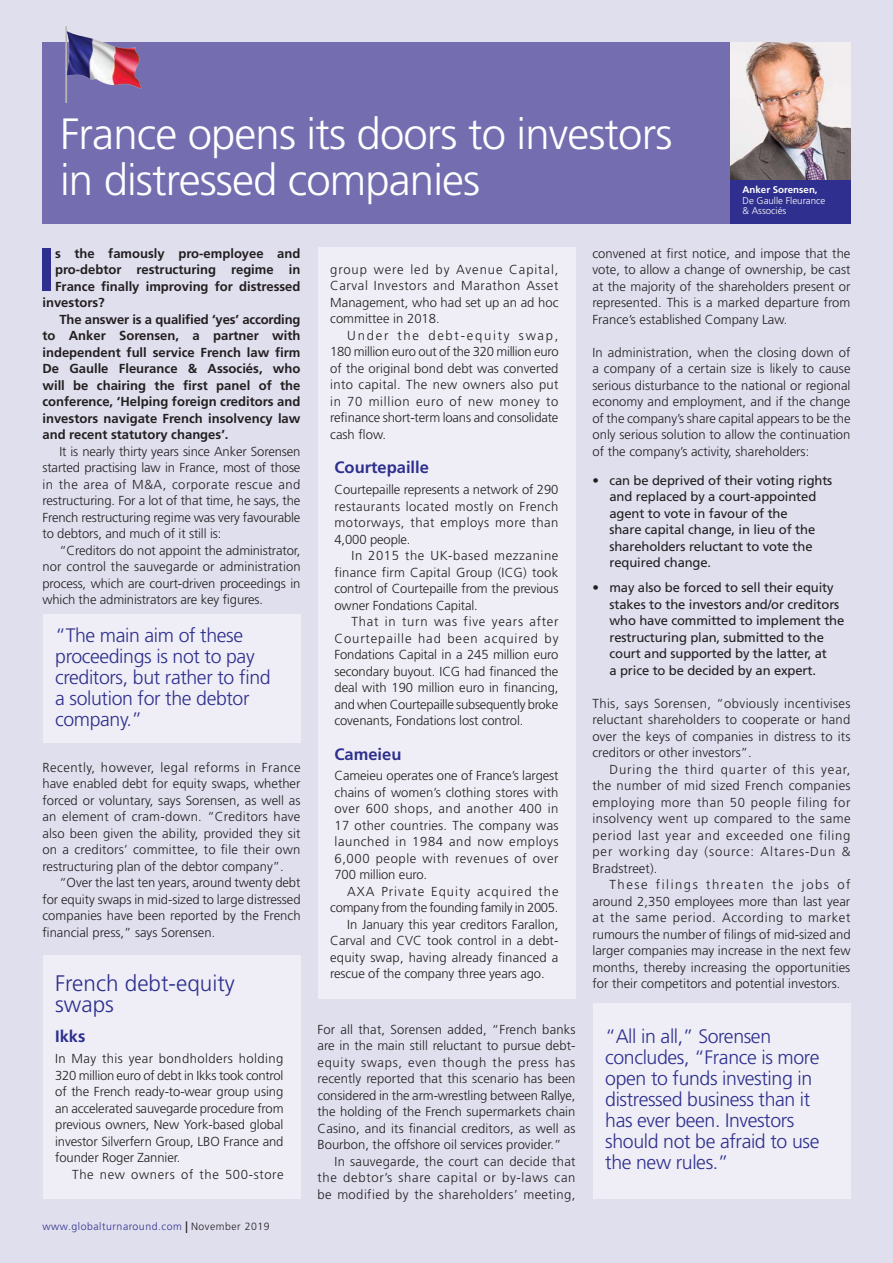
<style>
.page{position:relative;width:893px;height:1263px;background:#e0dfee}
.page>*{position:absolute;margin:0;border:0;box-sizing:border-box;transform-origin:0 0}
.t1{font:700 60.3px "Frutiger";color:#2e2f8e}
.Pull-quote{font:300 43.8px/45.6px "Frutiger";letter-spacing:-.02em;color:#fff}
.Crosshead{font:300 22.5px/21px "Frutiger";color:#2e2f8e}
.Pull-quote-2{font:300 19.5px/21px "Frutiger";letter-spacing:-.02em;color:#2e2f8e}
.Crosshead-2{font:700 16.5px "Frutiger";color:#2e2f8e}
.Body{font:300 13.05px/16.5px "Frutiger";color:#231f20;text-align:justify}
.t2{font:700 13.05px/16.5px "Frutiger";color:#231f20;text-align:justify}
.Body-2{font:13.05px/16.5px "Frutiger";letter-spacing:-.01em;color:#231f20}
.Body-3{font:300 13.05px/16.5px "Frutiger";letter-spacing:-.02em;color:#231f20;text-align:right}
.Body-4{font:300 13.05px "Frutiger";letter-spacing:.05em;color:#231f20}
.t3{font:300 10.5px "Frutiger";letter-spacing:.05em;color:#2e2f8e}
.t4{font:300 9.75px/10.5px "Frutiger";color:#fff}
.s1{font-weight:700}
.s2{font-size:16.65px;color:#231f20}
.s3{color:#231f20}
.s4{font-weight:300}
</style>
<div class="page">
<div style="left:43px;top:43px;width:693px;height:181px;background:#746eb0"></div>
<img style="left:730px;top:43px;width:120px;height:137px">
<div style="left:730px;top:180px;width:120px;height:44px;background:#2e2f8e"></div>
<img style="left:49px;top:26px;width:109px;height:76px">
<div style="left:43px;top:955px;width:257px;height:244px;background:#efeef6"></div>
<div style="left:318px;top:247px;width:257px;height:751px;background:#efeef6"></div>
<div style="left:43px;top:614px;width:257px;height:128px;background:#efeef6"></div>
<div style="left:593px;top:1003px;width:257px;height:196px;background:#efeef6"></div>
<p class="Pull-quote" style="left:60px;top:111px;width:614px">France opens its doors to investors in distressed companies</p>
<p class="t4" style="left:742px;top:185px;width:84px"><span class="s1">Anker Sorensen,<br></span>De Gaulle Fleurance &amp; Associés</p>
<p class="t1" style="left:38px;top:234px;width:18px">I</p>
<p class="t2" style="left:55px;top:245px;width:247px">s the famously pro-employee and</p>
<p class="t2" style="left:55px;top:261px;width:247px">pro-debtor restructuring regime in</p>
<p class="t2" style="left:55px;top:278px;width:247px">France finally improving for distressed</p>
<p class="t2" style="left:42px;top:294px;width:64px">investors?</p>
<p class="t2" style="left:42px;top:311px;width:260px;text-indent:17px">The answer is a qualified ‘yes’ according to Anker Sorensen, a partner with independent full service French law firm De Gaulle Fleurance &amp; Associés, who will be chairing the first panel of the conference, ‘Helping foreign creditors and investors navigate French insolvency law and recent statutory changes’.</p>
<p class="Body" style="left:42px;top:443px;width:260px;text-indent:17px">It is nearly thirty years since Anker Sorensen started practising law in France, most of those in the area of M&amp;A, corporate rescue and restructuring. For a lot of that time, he says, the French restructuring regime was very favourable to debtors, and much of it still is:</p>
<p class="Body" style="left:42px;top:542px;width:260px;text-indent:17px">“Creditors do not appoint the administrator, nor control the sauvegarde or administration process, which are court-driven proceedings in which the administrators are key figures.</p>
<p class="Pull-quote-2" style="left:55px;top:624px;width:217px">“The main aim of these proceedings is not to pay creditors, but rather to find a solution for the debtor company.”</p>
<p class="Body" style="left:42px;top:759px;width:260px">Recently, however, legal reforms in France have enabled debt for equity swaps, whether forced or voluntary, says Sorensen, as well as an element of cram-down. “Creditors have also been given the ability, provided they sit on a creditors’ committee, to file their own restructuring plan of the debtor company”.</p>
<p class="Body" style="left:42px;top:874px;width:260px;text-indent:17px">“Over the last ten years, around twenty debt for equity swaps in mid-sized to large distressed companies have been reported by the French financial press,” says Sorensen.</p>
<p class="Crosshead" style="left:55px;top:972px;width:181px">French debt-equity swaps</p>
<p class="Crosshead-2" style="left:55px;top:1027px;width:32px">Ikks</p>
<p class="Body" style="left:55px;top:1050px;width:230px">In May this year bondholders holding 320 million euro of debt in Ikks took control of the French ready-to-wear group using an accelerated sauvegarde procedure from previous owners, New York-based global investor Silverfern Group, LBO France and founder Roger Zannier.</p>
<p class="Body-4" style="left:72px;top:1167px;width:213px">The new owners of the 500-store</p>
<p class="t3" style="left:43px;top:1220px;width:229px">www.globalturnaround.com <span class="s2">I</span> <span class="s3">November 2019</span></p>
<p class="Body" style="left:330px;top:261px;width:230px">group were led by Avenue Capital, Carval Investors and Marathon Asset Management, who had set up an ad hoc committee in 2018.</p>
<p class="Body" style="left:330px;top:327px;width:230px;text-indent:17px">Under the debt-equity swap, 180 million euro out of the 320 million euro of the original bond debt was converted into capital. The new owners also put in 70 million euro of new money to refinance short-term loans and consolidate cash flow.</p>
<p class="Crosshead-2" style="left:334px;top:458px;width:96px">Courtepaille</p>
<p class="Body" style="left:334px;top:481px;width:225px">Courtepaille represents a network of 290 restaurants located mostly on French motorways, that employs more than 4,000 people.</p>
<p class="Body" style="left:334px;top:547px;width:225px;text-indent:17px">In 2015 the UK-based mezzanine finance firm Capital Group (ICG) took control of Courtepaille from the previous owner Fondations Capital.</p>
<p class="Body" style="left:334px;top:613px;width:226px;text-indent:17px">That in turn was five years after Courtepaille had been acquired by Fondations Capital in a 245 million euro secondary buyout. ICG had financed the deal with 190 million euro in financing, and when Courtepaille subsequently broke covenants, Fondations lost control.</p>
<p class="Crosshead-2" style="left:334px;top:744px;width:68px">Cameieu</p>
<p class="Body" style="left:334px;top:768px;width:226px">Cameieu operates one of France’s largest chains of women’s clothing stores with over 600 shops, and another 400 in 17 other countries. The company was launched in 1984 and now employs 6,000 people with revenues of over 700 million euro.</p>
<p class="Body-3" style="left:330px;top:883px;width:230px">AXA Private Equity acquired the company from the founding family in 2005.</p>
<p class="Body" style="left:330px;top:916px;width:230px;text-indent:17px">In January this year creditors Farallon, Carval and CVC took control in a debt&shy;equity swap, having already financed a rescue of the company three years ago.</p>
<p class="Body" style="left:317px;top:1021px;width:260px">For all that, Sorensen added, “French banks are in the main still reluctant to pursue debt&shy;equity swaps, even though the press has recently reported that this scenario has been considered in the arm-wrestling between Rallye, the holding of the French supermarkets chain Casino, and its financial creditors, as well as Bourbon, the offshore oil services provider.”</p>
<p class="Body" style="left:317px;top:1153px;width:260px;text-indent:17px">In sauvegarde, the court can decide that the debtor’s share capital or by-laws can be modified by the shareholders’ meeting,</p>
<p class="Body" style="left:592px;top:245px;width:259px">convened at first notice, and impose that the vote, to allow a change of ownership, be cast at the majority of the shareholders present or represented. This is a marked departure from France’s established Company Law.</p>
<p class="Body" style="left:592px;top:344px;width:260px">In administration, when the closing down of a company of a certain size is likely to cause serious disturbance to the national or regional economy and employment, and if the change of the company’s share capital appears to be the only serious solution to allow the continuation of the company’s activity, shareholders:</p>
<p class="Body-2" style="left:609px;top:472px;width:224px;text-indent:-17px"><span class="s4">•</span> can be deprived of their voting rights and replaced by a court-appointed agent to vote in favour of the<br>share capital change, in lieu of the shareholders reluctant to vote the required change.</p>
<p class="Body-2" style="left:609px;top:579px;width:236px;text-indent:-17px">• may also be forced to sell their equity stakes to the investors and/or creditors who have committed to implement the restructuring plan, submitted to the court and supported by the latter, at<br>a price to be decided by an expert.</p>
<p class="Body" style="left:592px;top:695px;width:260px">This, says Sorensen, “obviously incentivises reluctant shareholders to cooperate or hand over the keys of companies in distress to its creditors or other investors”.</p>
<p class="Body" style="left:592px;top:761px;width:260px;text-indent:17px">During the third quarter of this year, the number of mid sized French companies employing more than 50 people filing for insolvency went up compared to the same period last year and exceeded one filing per working day (source: Altares-Dun &amp; Bradstreet).</p>
<p class="Body" style="left:592px;top:877px;width:260px;text-indent:17px">These filings threaten the jobs of around 2,350 employees more than last year at the same period. According to market rumours the number of filings of mid-sized and larger companies may increase in the next few months, thereby increasing the opportunities for their competitors and potential investors.</p>
<p class="Pull-quote-2" style="left:605px;top:1025px;width:216px">“All in all,” Sorensen concludes, “France is more open to funds investing in distressed business than it has ever been. Investors should not be afraid to use the new rules.”</p>
</div>
